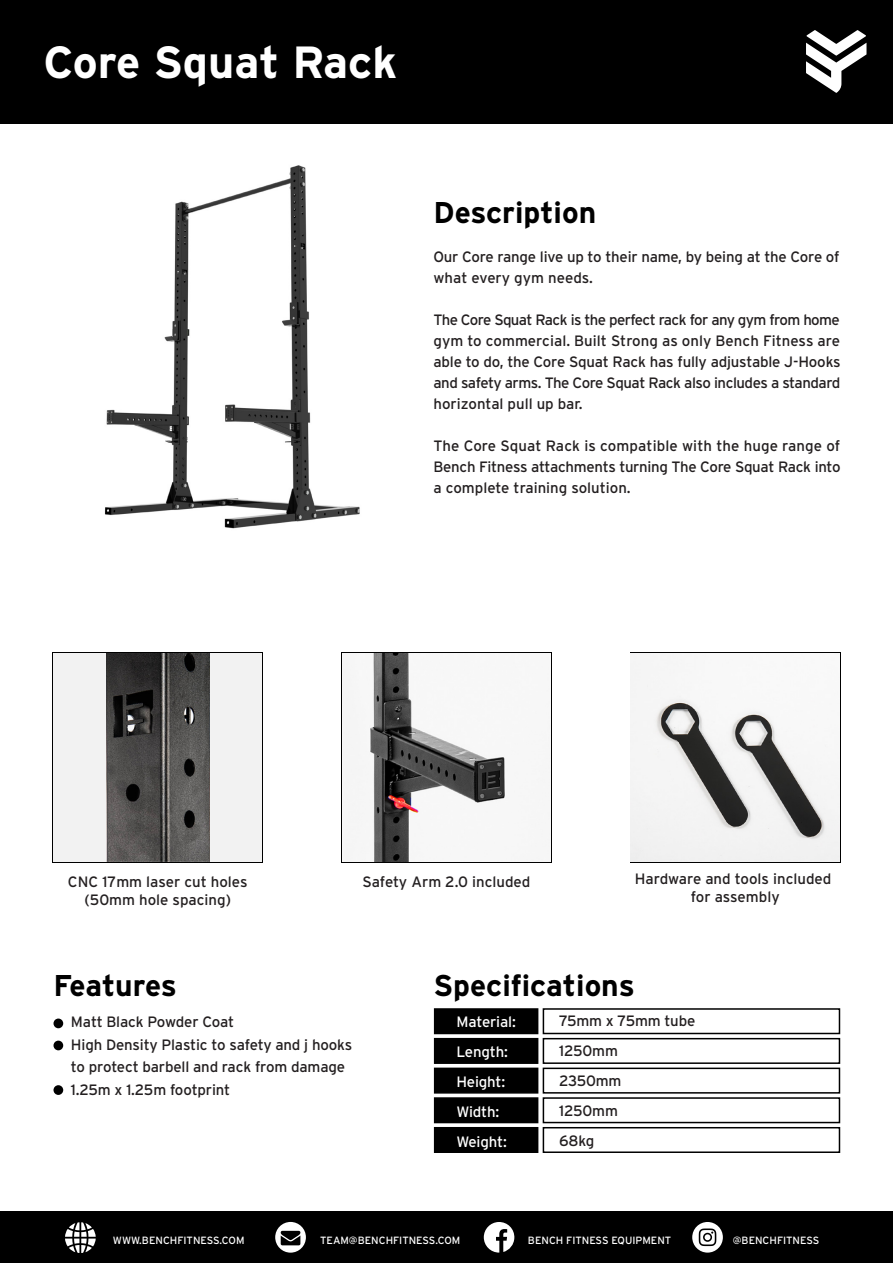
<style>
.page{position:relative;width:893px;height:1263px;background:#fff}
.page>*{position:absolute;margin:0;border:0;box-sizing:border-box;transform-origin:0 0}
.t1{font:700 45px "Interstate";color:#fff}
.t2{font:700 30px "Interstate";color:#000}
.t3{font:15px/21px "Interstate";letter-spacing:-.01em;color:#231f20}
.t4{font:15px/30px "Interstate";letter-spacing:-.01em;color:#fff}
.t5{font:10.5px "Interstate";color:#fff}
</style>
<div class="page">
<img style="left:104px;top:165px;width:256px;height:364px">
<div style="left:0;top:0;width:893px;height:123px;background:#000"></div>
<div style="left:54px;top:1018px;width:9px;height:10px;background:#000;border-radius:50%"></div>
<div style="left:54px;top:1041px;width:9px;height:9px;background:#000;border-radius:50%"></div>
<div style="left:54px;top:1085px;width:9px;height:10px;background:#000;border-radius:50%"></div>
<div style="left:434px;top:1008px;width:104px;height:26px;background:#000;border:2px solid #000"></div>
<div style="left:434px;top:1038px;width:104px;height:26px;background:#000;border:2px solid #000"></div>
<div style="left:434px;top:1067px;width:104px;height:26px;background:#000;border:2px solid #000"></div>
<div style="left:434px;top:1097px;width:104px;height:26px;background:#000;border:2px solid #000"></div>
<div style="left:434px;top:1127px;width:104px;height:26px;background:#000"></div>
<div style="left:543px;top:1008px;width:297px;height:26px;border:2px solid #000"></div>
<div style="left:543px;top:1038px;width:297px;height:26px;border:2px solid #000"></div>
<div style="left:543px;top:1067px;width:297px;height:26px;border:2px solid #000"></div>
<div style="left:543px;top:1097px;width:297px;height:26px;border:2px solid #000"></div>
<div style="left:543px;top:1127px;width:297px;height:26px;border:2px solid #000"></div>
<div style="left:0;top:1212px;width:893px;height:51px;background:#000"></div>
<svg style="left:275px;top:1222px;width:31px;height:30px"></svg>
<svg style="left:484px;top:1222px;width:31px;height:30px"></svg>
<svg style="left:692px;top:1222px;width:31px;height:30px"></svg>
<svg style="left:65px;top:1222px;width:31px;height:31px"></svg>
<svg style="left:806px;top:30px;width:60px;height:63px"></svg>
<div style="left:54px;top:653px;width:208px;height:209px;background:#f2f2f2"></div>
<img style="left:106px;top:653px;width:103px;height:208px">
<img style="left:631px;top:653px;width:208px;height:209px">
<img style="left:344px;top:653px;width:161px;height:209px">
<h1 class="t1" style="left:44px;top:37px;width:355px">Core Squat Rack</h1>
<h2 class="t2" style="left:433px;top:195px;width:164px">Description</h2>
<p class="t3" style="left:433px;top:246px;width:408px">Our Core range live up to their name, by being at the Core of what every gym needs.</p>
<p class="t3" style="left:433px;top:309px;width:409px;text-align:justify">The Core Squat Rack is the perfect rack for any gym from home gym to commercial. Built Strong as only Bench Fitness are able to do, the Core Squat Rack has fully adjustable J-Hooks and safety arms. The Core Squat Rack also includes a standard horizontal pull up bar.</p>
<p class="t3" style="left:433px;top:435px;width:409px;text-align:justify">The Core Squat Rack is compatible with the huge range of Bench Fitness attachments turning The Core Squat Rack into a complete training solution.</p>
<p class="t3" style="left:68px;top:872px;width:181px;line-height:18px;text-align:center">CNC 17mm laser cut holes (50mm hole spacing)</p>
<p class="t3" style="left:362px;top:871px;width:170px">Safety Arm 2.0 included</p>
<p class="t3" style="left:635px;top:869px;width:198px;line-height:18px;text-align:center">Hardware and tools included for assembly</p>
<h2 class="t2" style="left:54px;top:969px;width:125px">Features</h2>
<p class="t3" style="left:71px;top:1011px;width:283px;line-height:22.5px">Matt Black Powder Coat<br>High Density Plastic to safety and j hooks to protect barbell and rack from damage<br>1.25m x 1.25m footprint</p>
<h2 class="t2" style="left:433px;top:969px;width:203px">Specifications</h2>
<p class="t4" style="left:456px;top:1007px;width:61px">Material:<br>Length:<br>Height:<br>Width:<br>Weight:</p>
<p class="t3" style="left:559px;top:1005px;width:138px;line-height:30px">75mm x 75mm tube<br>1250mm<br>2350mm<br>1250mm<br>68kg</p>
<p class="t5" style="left:113px;top:1235px;width:133px">WWW.BENCHFITNESS.COM</p>
<p class="t5" style="left:320px;top:1235px;width:142px">TEAM@BENCHFITNESS.COM</p>
<p class="t5" style="left:528px;top:1235px;width:145px">BENCH FITNESS EQUIPMENT</p>
<p class="t5" style="left:733px;top:1235px;width:88px">@BENCHFITNESS</p>
</div>
